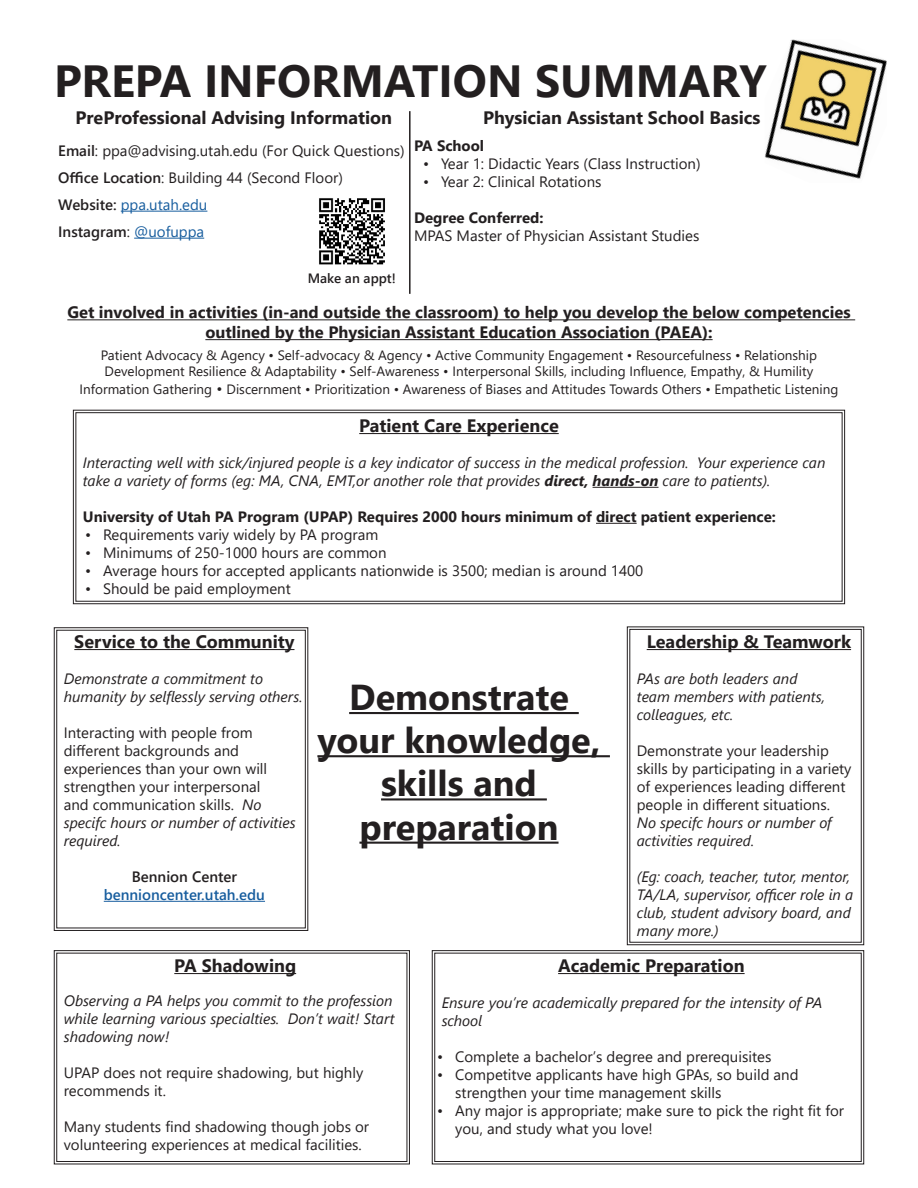
<style>
.page{position:relative;width:918px;height:1188px;background:#fff}
.page>*{position:absolute;margin:0;border:0;box-sizing:border-box;transform-origin:0 0}
.t1{font:700 45px "Segoe UI";color:#231f20}
.t2{font:700 36px/43.2px "Segoe UI";color:#231f20;text-align:center}
.t3{font:700 18px "Segoe UI";color:#231f20}
.t4{font:700 16.5px/19.8px "Segoe UI";color:#231f20;text-align:center}
.t5{font:15px/18px "Segoe UI";color:#231f20}
.t6{font:italic 15px/18px "Segoe UI";color:#231f20}
.t7{font:700 15px "Segoe UI";color:#231f20}
.t8{font:600 15px "Segoe UI";color:#231f20}
.t9{font:600 15px "Segoe UI";color:#175d9e}
.t10{font:15px "Segoe UI";color:#175d9e}
.t11{font:13.5px/16.2px "Segoe UI";color:#231f20}
.t12{font:600 13.5px "Segoe UI";color:#231f20}
.s1{font-weight:600}
.s2{font-weight:600;color:#231f20}
.s3{font-weight:400}
.s4{font-weight:400;color:#175d9e}
.s5{font-size:15px}
.s6{font-weight:700}
.s7{font-style:italic}
</style>
<div class="page">
<hr style="left:349px;top:712px;width:230px;height:2px;background:#231f20">
<hr style="left:317px;top:755px;width:293px;height:2px;background:#231f20">
<hr style="left:381px;top:798px;width:166px;height:2px;background:#231f20">
<hr style="left:359px;top:842px;width:200px;height:2px;background:#231f20">
<hr style="left:409px;top:111px;width:2px;height:183px;background:#231f20">
<svg style="left:54px;top:627px;width:254px;height:304px"></svg>
<div style="left:56px;top:630px;width:250px;height:298px;border:1px solid #231f20"></div>
<svg style="left:627px;top:626px;width:237px;height:319px"></svg>
<div style="left:630px;top:629px;width:232px;height:314px;border:1px solid #231f20"></div>
<svg style="left:432px;top:950px;width:432px;height:214px"></svg>
<div style="left:434px;top:953px;width:428px;height:209px;border:1px solid #231f20"></div>
<svg style="left:73px;top:410px;width:772px;height:194px"></svg>
<div style="left:76px;top:412px;width:766px;height:189px;border:1px solid #231f20"></div>
<img style="left:765px;top:39px;width:122px;height:140px">
<hr style="left:67px;top:319px;width:788px;height:1px;background:#231f20">
<hr style="left:205px;top:339px;width:508px;height:1px;background:#231f20">
<svg style="left:54px;top:950px;width:356px;height:214px"></svg>
<div style="left:56px;top:953px;width:351px;height:209px;border:1px solid #231f20"></div>
<hr style="left:121px;top:211px;width:86px;height:1px;background:#175d9e">
<hr style="left:134px;top:238px;width:70px;height:1px;background:#175d9e">
<img style="left:319px;top:198px;width:66px;height:67px">
<p class="t1" style="left:54px;top:38px;width:714px">PREPA INFORMATION SUMMARY</p>
<p class="t3" style="left:483px;top:100px;width:279px">Physician Assistant School Basics</p>
<p class="t7" style="left:414px;top:131px;width:72px">PA School</p>
<p class="t5" style="left:423px;top:153px;width:279px">• Year 1: Didactic Years (Class Instruction)</p>
<p class="t5" style="left:423px;top:171px;width:180px">• Year 2: Clinical Rotations</p>
<p class="t7" style="left:414px;top:203px;width:131px">Degree Conferred:</p>
<p class="t5" style="left:414px;top:225px;width:287px">MPAS Master of Physician Assistant Studies</p>
<p class="t3" style="left:75px;top:101px;width:318px">PreProfessional Advising Information</p>
<p class="t5" style="left:58px;top:140px;width:348px"><span class="s1">Email</span>: ppa@advising.utah.edu (For Quick Questions)</p>
<p class="t5" style="left:58px;top:167px;width:286px"><span class="s1">Office Location</span>: Building 44 (Second Floor)</p>
<p class="t10" style="left:58px;top:190px;width:151px"><span class="s2">Website:</span> ppa.utah.edu</p>
<p class="t8" style="left:58px;top:217px;width:147px">Instagram<span class="s3">:</span> <span class="s4">@uofuppa</span></p>
<p class="t12" style="left:308px;top:266px;width:90px">Make an appt!</p>
<p class="t4" style="left:67px;top:301px;width:785px">Get involved in activities (in-and outside the classroom) to help you develop the below competencies outlined by the Physician Assistant Education Association (PAEA):</p>
<p class="t11" style="left:101px;top:346px;width:718px">Patient Advocacy &amp; Agency • Self-advocacy &amp; Agency • Active Community Engagement • Resourcefulness • Relationship<br>Development Resilience &amp; Adaptability • Self-Awareness • Interpersonal Skills, including Influence, Empathy, &amp; Humility</p>
<p class="t11" style="left:80px;top:380px;width:760px">Information Gathering <span class="s5">•</span> Discernment • Prioritization • Awareness of Biases and Attitudes Towards Others • Empathetic Listening</p>
<p class="t3" style="left:359px;top:409px;width:201px">Patient Care Experience</p>
<p class="t6" style="left:83px;top:451px;width:744px">Interacting well with sick/injured people is a key indicator of success in the medical profession. Your experience can take a variety of forms (eg: MA, CNA, EMT,or another role that provides <span class="s6">direct, hands-on</span> care to patients).</p>
<p class="t7" style="left:83px;top:503px;width:695px">University of Utah PA Program (UPAP) Requires 2000 hours minimum of direct patient experience:</p>
<p class="t5" style="left:85px;top:524px;width:295px">• Requirements variy widely by PA program</p>
<p class="t5" style="left:85px;top:542px;width:303px">• Minimums of 250-1000 hours are common</p>
<p class="t5" style="left:85px;top:560px;width:560px">• Average hours for accepted applicants nationwide is 3500; median is around 1400</p>
<p class="t5" style="left:85px;top:578px;width:207px">• Should be paid employment</p>
<p class="t3" style="left:74px;top:625px;width:222px">Service to the Community</p>
<p class="t6" style="left:64px;top:667px;width:240px">Demonstrate a commitment to humanity by selflessly serving others.</p>
<p class="t5" style="left:64px;top:722px;width:233px">Interacting with people from different backgrounds and experiences than your own will strengthen your interpersonal<br>and communication skills. <span class="s7">No specifc hours or number of activities required.</span></p>
<p class="t8" style="left:132px;top:863px;width:107px">Bennion Center</p>
<p class="t9" style="left:104px;top:881px;width:163px">bennioncenter.utah.edu</p>
<p class="t3" style="left:647px;top:625px;width:206px">Leadership &amp; Teamwork</p>
<p class="t6" style="left:637px;top:667px;width:190px">PAs are both leaders and team members with patients, colleagues, etc.</p>
<p class="t5" style="left:637px;top:740px;width:216px">Demonstrate your leadership skills by participating in a variety of experiences leading different people in different situations.<br><span class="s7">No specifc hours or number of activities required.</span></p>
<p class="t6" style="left:637px;top:865px;width:218px">(Eg: coach, teacher, tutor, mentor,<br>TA/LA, supervisor, officer role in a club, student advisory board, and many more.)</p>
<p class="t3" style="left:558px;top:949px;width:188px">Academic Preparation</p>
<p class="t6" style="left:442px;top:991px;width:382px">Ensure you’re academically prepared for the intensity of PA school</p>
<p class="t5" style="left:437px;top:1046px;width:336px">• Complete a bachelor’s degree and prerequisites</p>
<p class="t5" style="left:455px;top:1064px;width:345px;text-indent:-18px">• Competitve applicants have high GPAs, so build and strengthen your time management skills</p>
<p class="t5" style="left:455px;top:1100px;width:390px;text-indent:-18px">• Any major is appropriate; make sure to pick the right fit for you, and study what you love!</p>
<p class="t2" style="left:317px;top:673px;width:285px">Demonstrate your knowledge, skills and preparation</p>
<p class="t3" style="left:174px;top:949px;width:123px">PA Shadowing</p>
<p class="t6" style="left:64px;top:989px;width:332px">Observing a PA helps you commit to the profession while learning various specialties. Don’t wait! Start shadowing now!</p>
<p class="t5" style="left:64px;top:1063px;width:301px">UPAP does not require shadowing, but highly recommends it.</p>
<p class="t5" style="left:64px;top:1117px;width:307px">Many students find shadowing though jobs or volunteering experiences at medical facilities.</p>
</div>
